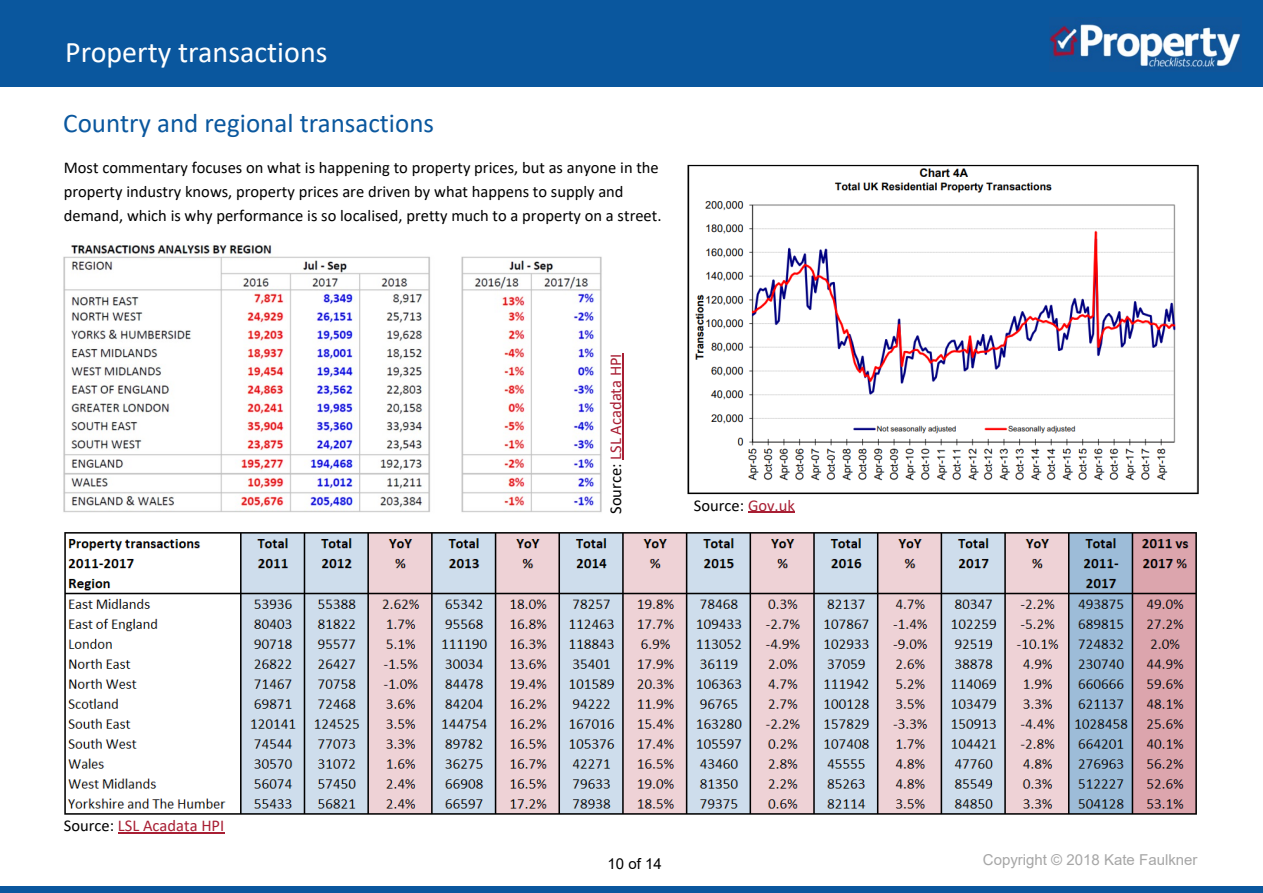
<style>
.page{position:relative;width:1263px;height:893px;background:#fff}
.page>*{position:absolute;margin:0;border:0;box-sizing:border-box;transform-origin:0 0}
.t1{font:30px "Calibri";color:#fff}
.t2{font:27px "Calibri";color:#0a579e}
.t3{font:16.5px/24px "Calibri";color:#000}
.t4{font:16.5px "Calibri";color:#a81e33}
.t5{font:15px "Arial";color:#a6a6a6}
.t6{font:15px "Arial";color:#000}
.s1{color:#000}
.s2{color:#a81e33}
</style>
<div class="page">
<div style="left:0;top:886px;width:1263px;height:7px;background:#0a579e"></div>
<div style="left:0;top:0;width:1263px;height:87px;background:#0a579e"></div>
<img style="left:1049px;top:21px;width:192px;height:49px">
<img style="left:64px;top:532px;width:1133px;height:283px">
<img style="left:63px;top:243px;width:539px;height:270px">
<img style="left:687px;top:164px;width:512px;height:331px">
<hr style="left:748px;top:512px;width:47px;height:1px;background:#a81e33">
<hr style="left:622px;top:353px;width:1px;height:107px;background:#a81e33">
<hr style="left:118px;top:832px;width:106px;height:2px;background:#a81e33">
<h1 class="t1" style="left:65px;top:40px;width:264px">Property transactions</h1>
<h2 class="t2" style="left:63px;top:111px;width:372px">Country and regional transactions</h2>
<p class="t3" style="left:64px;top:157px;width:599px">Most commentary focuses on what is happening to property prices, but as anyone in the property industry knows, property prices are driven by what happens to supply and demand, which is why performance is so localised, pretty much to a property on a street.</p>
<p class="t4" style="left:609px;top:514px;width:162px;rotate:-90deg"><span class="s1">Source:</span> LSL Acadata HPI</p>
<p class="t3" style="left:694px;top:494px;width:103px">Source: <span class="s2">Gov.uk</span></p>
<p class="t4" style="left:64px;top:819px;width:162px"><span class="s1">Source:</span> LSL Acadata HPI</p>
<p class="t6" style="left:608px;top:858px;width:56px">10 of 14</p>
<p class="t5" style="left:983px;top:854px;width:216px">Copyright © 2018 Kate Faulkner</p>
</div>
